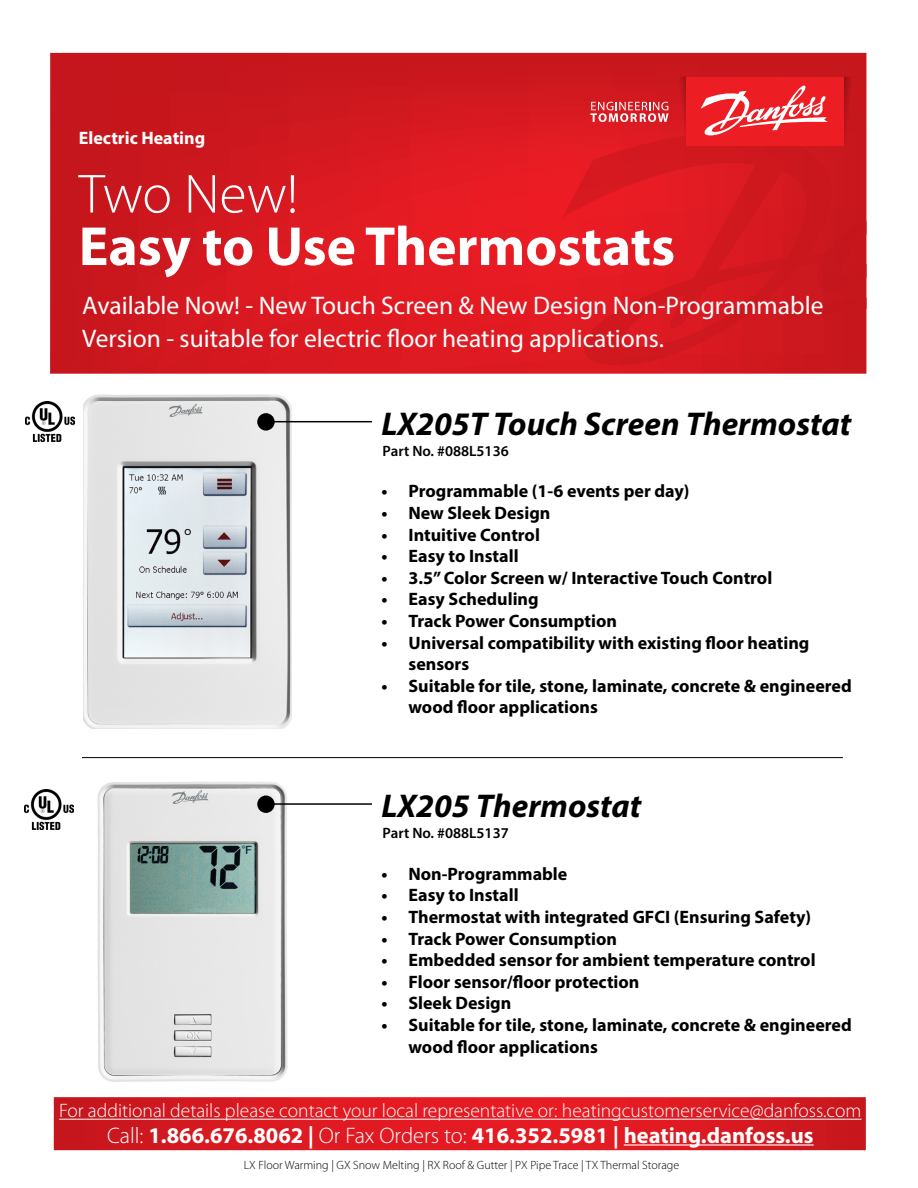
<style>
.page{position:relative;width:918px;height:1188px;background:#fff}
.page>*{position:absolute;margin:0;border:0;box-sizing:border-box;transform-origin:0 0}
.t1{font:700 55.5px "Myriad Pro";color:#fff}
.t2{font:300 55.5px "Myriad Pro";letter-spacing:-.005em;color:#fff}
.t3{font:italic 700 33px "Myriad Pro";color:#000}
.t4{font:25.5px/33px "Myriad Pro";color:#fff}
.t5{font:700 22.5px "Myriad Pro";color:#fff}
.t6{font:300 19.5px "Myriad Pro";color:#fff}
.t7{font:700 18px/21.6px "Myriad Pro";color:#000}
.t8{font:700 18px "Myriad Pro";color:#fff}
.t9{font:600 15px "Myriad Pro";color:#000}
.t10{font:300 12px "Myriad Pro";color:#000}
.s1{font-weight:300}
</style>
<div class="page">
<img style="left:97px;top:782px;width:191px;height:300px">
<svg style="left:54px;top:1097px;width:812px;height:53px;background:#da1b23"></svg>
<svg style="left:50px;top:53px;width:816px;height:321px;background:#d41820"></svg>
<svg style="left:562px;top:136px;width:304px;height:229px;background:#d61920"></svg>
<svg style="left:844px;top:77px;width:12px;height:68px"></svg>
<div style="left:687px;top:77px;width:157px;height:68px;background:#ed1d24"></div>
<svg style="left:590px;top:77px;width:97px;height:68px;background:#d82c33"></svg>
<svg style="left:701px;top:85px;width:127px;height:51px"></svg>
<hr style="left:59px;top:1119px;width:803px;height:1px;background:#fff">
<hr style="left:624px;top:1144px;width:190px;height:2px;background:#fff">
<hr style="left:82px;top:757px;width:761px;height:1px;background:#000">
<img style="left:84px;top:394px;width:207px;height:334px">
<hr style="left:269px;top:421px;width:103px;height:1px;background:#000">
<hr style="left:269px;top:803px;width:103px;height:2px;background:#000">
<div style="left:257px;top:413px;width:18px;height:18px;background:#000;border-radius:50%"></div>
<div style="left:257px;top:796px;width:18px;height:17px;background:#000;border-radius:50%"></div>
<img style="left:25px;top:402px;width:50px;height:40px">
<img style="left:24px;top:790px;width:50px;height:40px">
<p class="t8" style="left:79px;top:126px;width:128px">Electric Heating</p>
<h1 class="t2" style="left:79px;top:164px;width:221px">Two New!</h1>
<h1 class="t1" style="left:79px;top:210px;width:598px">Easy to Use Thermostats</h1>
<h3 class="t4" style="left:82px;top:288px;width:743px">Available Now! - New Touch Screen &amp; New Design Non-Programmable<br>Version - suitable for electric floor heating applications.</h3>
<h2 class="t3" style="left:382px;top:402px;width:471px">LX205T Touch Screen Thermostat</h2>
<p class="t9" style="left:383px;top:441px;width:128px">Part No. #088L5136</p>
<p class="t7" style="left:382px;top:480px;width:310px">• Programmable (1-6 events per day)</p>
<p class="t7" style="left:382px;top:502px;width:170px">• New Sleek Design</p>
<p class="t7" style="left:382px;top:523px;width:160px">• Intuitive Control</p>
<p class="t7" style="left:382px;top:545px;width:139px">• Easy to Install</p>
<p class="t7" style="left:382px;top:566px;width:392px">• 3.5” Color Screen w/ Interactive Touch Control</p>
<p class="t7" style="left:382px;top:588px;width:159px">• Easy Scheduling</p>
<p class="t7" style="left:382px;top:610px;width:237px">• Track Power Consumption</p>
<p class="t7" style="left:409px;top:631px;width:402px;text-indent:-27px">• Universal compatibility with existing floor heating sensors</p>
<p class="t7" style="left:409px;top:674px;width:445px;text-indent:-27px">• Suitable for tile, stone, laminate, concrete &amp; engineered wood floor applications</p>
<h2 class="t3" style="left:382px;top:785px;width:261px">LX205 Thermostat</h2>
<p class="t9" style="left:383px;top:823px;width:128px">Part No. #088L5137</p>
<p class="t7" style="left:382px;top:862px;width:187px">• Non-Programmable</p>
<p class="t7" style="left:382px;top:884px;width:139px">• Easy to Install</p>
<p class="t7" style="left:382px;top:906px;width:431px">• Thermostat with integrated GFCI (Ensuring Safety)</p>
<p class="t7" style="left:382px;top:927px;width:237px">• Track Power Consumption</p>
<p class="t7" style="left:382px;top:949px;width:436px">• Embedded sensor for ambient temperature control</p>
<p class="t7" style="left:382px;top:970px;width:259px">• Floor sensor/floor protection</p>
<p class="t7" style="left:382px;top:992px;width:131px">• Sleek Design</p>
<p class="t7" style="left:409px;top:1014px;width:445px;text-indent:-27px">• Suitable for tile, stone, laminate, concrete &amp; engineered wood floor applications</p>
<p class="t6" style="left:59px;top:1100px;width:804px">For additional details please contact your local representative or: heatingcustomerservice@danfoss.com</p>
<p class="t5" style="left:107px;top:1120px;width:708px"><span class="s1">Call:</span> 1.866.676.8062 | <span class="s1">Or Fax Orders to:</span> 416.352.5981 | heating.danfoss.us</p>
<p class="t10" style="left:244px;top:1158px;width:437px">LX Floor Warming | GX Snow Melting | RX Roof &amp; Gutter | PX Pipe Trace | TX Thermal Storage</p>
</div>
